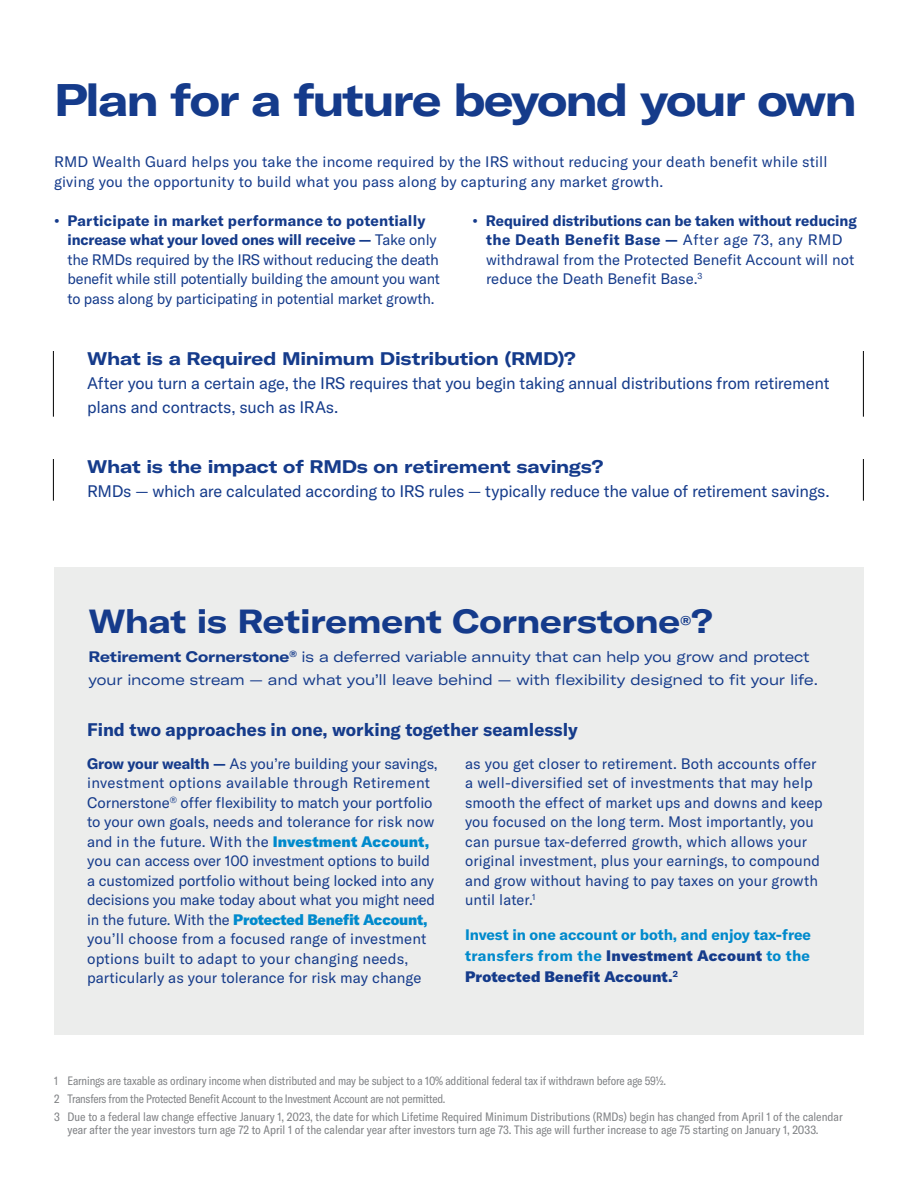
<style>
.page{position:relative;width:918px;height:1188px;background:#fff}
.page>*{position:absolute;margin:0;border:0;box-sizing:border-box;transform-origin:0 0}
.t1{font:700 expanded 45px "GT America";letter-spacing:-.045em;color:#153b8b}
.t2{font:700 expanded 33px "GT America";letter-spacing:-.01em;color:#153b8b}
.t3{font:700 expanded 18px "GT America";letter-spacing:-.01em;color:#153b8b}
.t4{font:700 18px "GT America";color:#153b8b}
.t5{font:16.5px/24px "GT America";letter-spacing:-.015em;color:#153b8b}
.t6{font:15px/19.5px "GT America";letter-spacing:.005em;color:#153b8b}
.t7{font:15px/19.5px "GT America";letter-spacing:-.015em;color:#153b8b}
.t8{font:expanded 15px/22.5px "GT America";letter-spacing:-.01em;color:#153b8b}
.t9{font:700 15px/21px "GT America";color:#008acc;text-align:justify}
.t10{font:700 expanded 12.45px "GT America";color:#153b8b}
.t11{font:condensed 12px/17.7px "GT America";letter-spacing:-.005em;color:#808285}
.s1{font-weight:700}
.s2{font-weight:900;color:#008acc}
.s3{font-weight:900;color:#153b8b}
</style>
<div class="page">
<div style="left:54px;top:567px;width:810px;height:468px;background:#ecedec"></div>
<hr style="left:53px;top:459px;width:1px;height:42px;background:#000">
<hr style="left:863px;top:459px;width:1px;height:42px;background:#000">
<hr style="left:53px;top:351px;width:1px;height:66px;background:#000">
<hr style="left:863px;top:351px;width:1px;height:66px;background:#000">
<h1 class="t1" style="left:54px;top:72px;width:804px">Plan for a future beyond your own</h1>
<p class="t6" style="left:54px;top:152px;width:775px">RMD Wealth Guard helps you take the income required by the IRS without reducing your death benefit while still giving you the opportunity to build what you pass along by capturing any market growth.</p>
<p class="t7" style="left:68px;top:211px;width:374px;text-indent:-14px"><span class="s1">• Participate in market performance to potentially increase what your loved ones will receive —</span> Take only the RMDs required by the IRS without reducing the death benefit while still potentially building the amount you want to pass along by participating in potential market growth.</p>
<p class="t6" style="left:486px;top:211px;width:372px;text-indent:-14px"><span class="s1">• Required distributions can be taken without reducing the Death Benefit Base —</span> After age 73, any RMD withdrawal from the Protected Benefit Account will not reduce the Death Benefit Base.<sup>3</sup></p>
<p class="t3" style="left:87px;top:348px;width:490px">What is a Required Minimum Distribution (RMD)?</p>
<p class="t5" style="left:87px;top:371px;width:744px">After you turn a certain age, the IRS requires that you begin taking annual distributions from retirement plans and contracts, such as IRAs.</p>
<p class="t3" style="left:87px;top:456px;width:518px">What is the impact of RMDs on retirement savings?</p>
<p class="t5" style="left:87px;top:479px;width:744px">RMDs — which are calculated according to IRS rules — typically reduce the value of retirement savings.</p>
<h2 class="t2" style="left:88px;top:601px;width:626px">What is Retirement Cornerstone ?</h2>
<p class="t10" style="left:680px;top:612px;width:12px">®</p>
<p class="t8" style="left:88px;top:646px;width:731px"><span class="s1">Retirement Cornerstone</span><sup>®</sup> is a deferred variable annuity that can help you grow and protect your income stream — and what you’ll leave behind — with flexibility designed to fit your life.</p>
<p class="t4" style="left:87px;top:719px;width:492px">Find two approaches in one, working together seamlessly</p>
<p class="t6" style="left:87px;top:754px;width:352px"><span class="s1">Grow your wealth —</span> As you’re building your savings, investment options available through Retirement Cornerstone<sup>®</sup> offer flexibility to match your portfolio to your own goals, needs and tolerance for risk now and in the future. With the <span class="s2">Investment Account, </span>you can access over 100 investment options to build a customized portfolio without being locked into any decisions you make today about what you might need in the future. With the <span class="s2">Protected Benefit Account, </span>you’ll choose from a focused range of investment options built to adapt to your changing needs, particularly as your tolerance for risk may change</p>
<p class="t6" style="left:465px;top:754px;width:359px">as you get closer to retirement. Both accounts offer a well-diversified set of investments that may help smooth the effect of market ups and downs and keep you focused on the long term. Most importantly, you can pursue tax-deferred growth, which allows your original investment, plus your earnings, to compound and grow without having to pay taxes on your growth until later.<sup>1</sup></p>
<p class="t9" style="left:465px;top:924px;width:348px">Invest in one account or both, and enjoy tax-free transfers from the <span class="s3">Investment Account</span> to the <span class="s3">Protected Benefit Account.</span><sup>2</sup></p>
<p class="t11" style="left:54px;top:1072px;width:790px">1 Earnings are taxable as ordinary income when distributed and may be subject to a 10% additional federal tax if withdrawn before age 59½.<br>2 Transfers from the Protected Benefit Account to the Investment Account are not permitted.<br>3 Due to a federal law change effective January 1, 2023, the date for which Lifetime Required Minimum Distributions (RMDs) begin has changed from April 1 of the calendar</p>
<p class="t11" style="left:68px;top:1121px;width:753px">year after the year investors turn age 72 to April 1 of the calendar year after investors turn age 73. This age will further increase to age 75 starting on January 1, 2033.</p>
</div>
